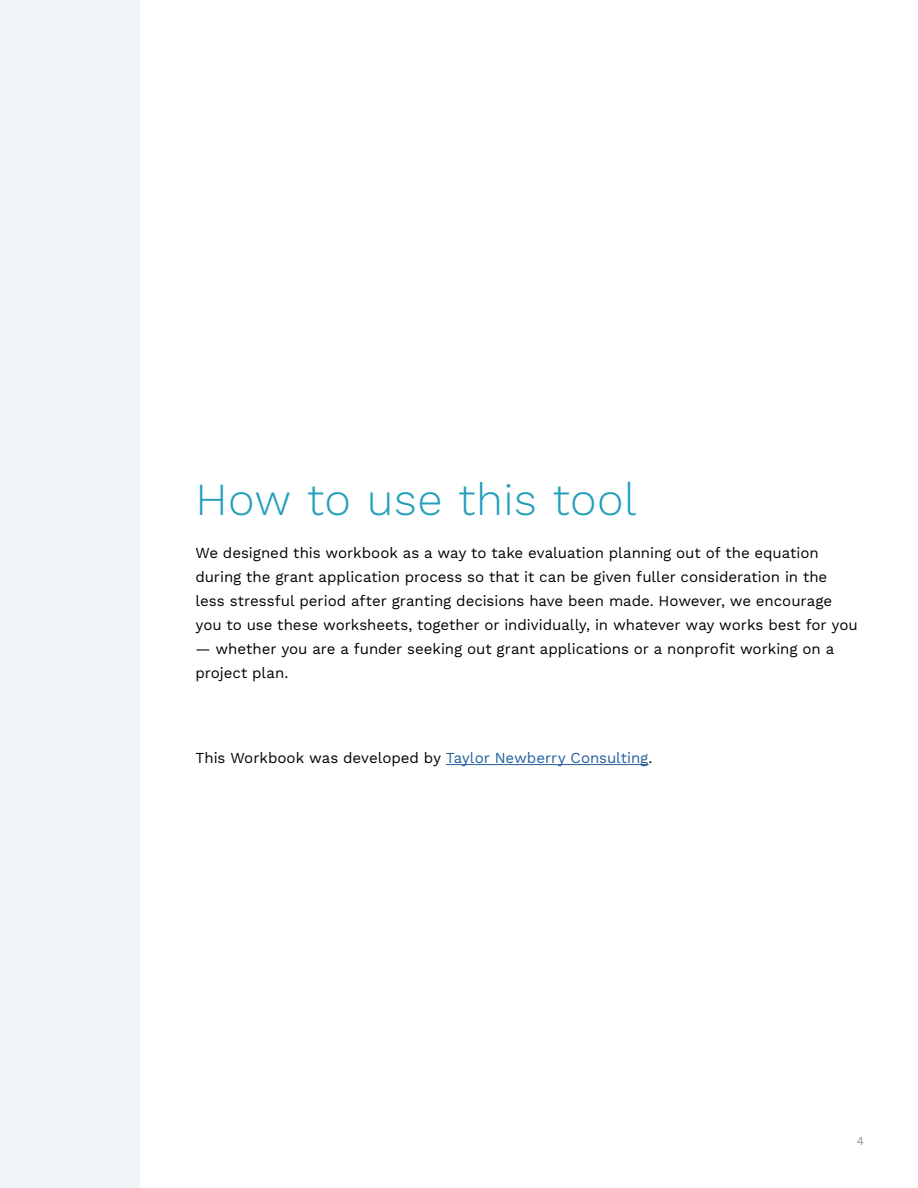
<style>
.page{position:relative;width:918px;height:1188px;background:#fff}
.page>*{position:absolute;margin:0;border:0;box-sizing:border-box;transform-origin:0 0}
.t1{font:300 45px "Work Sans";letter-spacing:.01em;color:#229fbc}
.t2{font:15px/24px "Work Sans";letter-spacing:-.005em;color:#000}
.t3{font:12px "Work Sans";color:#989899}
.s1{color:#215e9e}
</style>
<div class="page">
<div style="left:0;top:0;width:139px;height:1188px;background:#eff5f9"></div>
<hr style="left:446px;top:764px;width:203px;height:1px;background:#215e9e">
<h1 class="t1" style="left:195px;top:473px;width:443px">How to use this tool</h1>
<p class="t2" style="left:195px;top:542px;width:664px">We designed this workbook as a way to take evaluation planning out of the equation during the grant application process so that it can be given fuller consideration in the less stressful period after granting decisions have been made. However, we encourage you to use these worksheets, together or individually, in whatever way works best for you</p>
<p class="t2" style="left:195px;top:638px;width:640px">— whether you are a funder seeking out grant applications or a nonprofit working on a project plan.</p>
<p class="t2" style="left:195px;top:747px;width:459px">This Workbook was developed by <span class="s1">Taylor Newberry Consulting</span>.</p>
<p class="t3" style="left:857px;top:1134px;width:9px">4</p>
</div>
